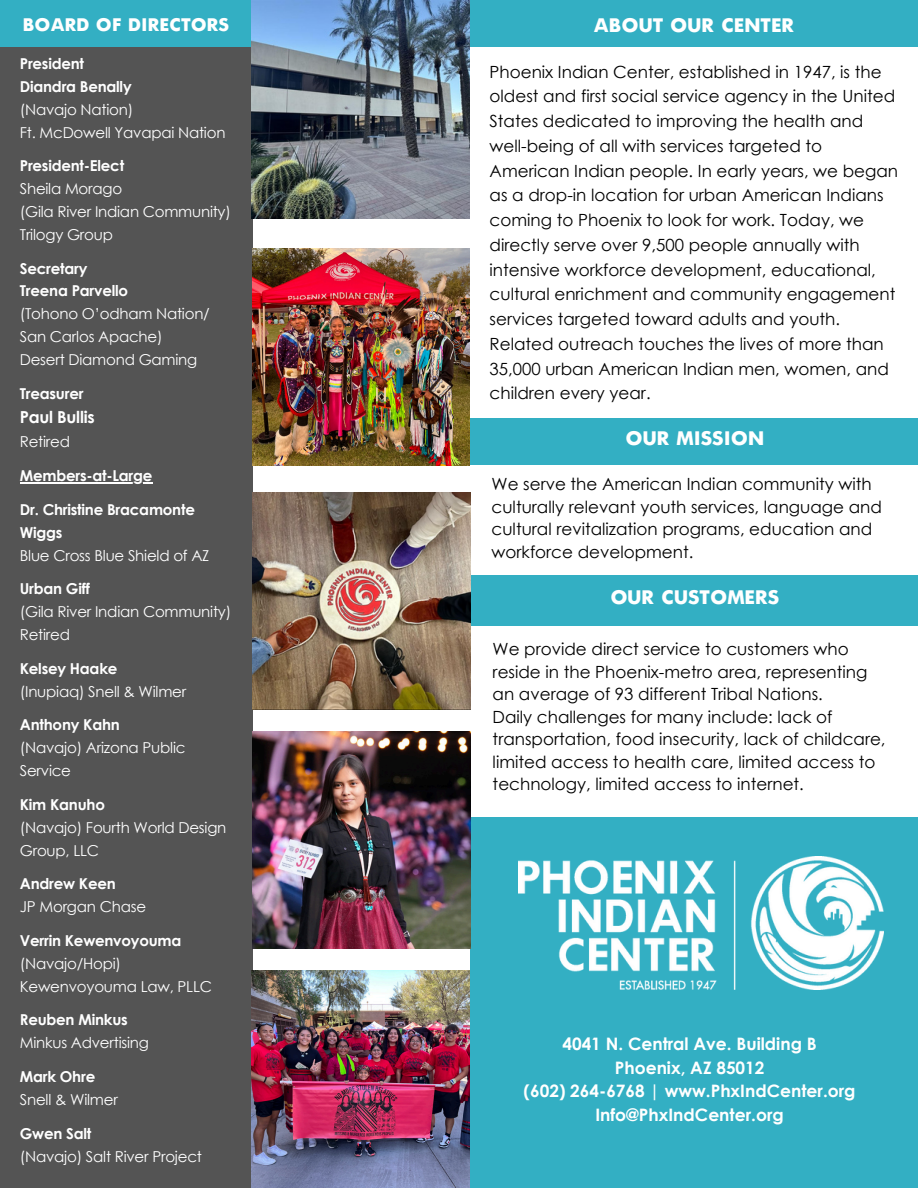
<style>
.page{position:relative;width:918px;height:1188px;background:#fff}
.page>*{position:absolute;margin:0;border:0;box-sizing:border-box;transform-origin:0 0}
.t1{font:800 21px "Tw Cen MT Std";color:#fff}
.t2{font:800 19.5px "Tw Cen MT Std";color:#fff}
.t3{font:700 17.1px/23.4px "Century Gothic";color:#fff;text-align:center}
.t4{font:16.8px/24.8px "Century Gothic";color:#000}
.t5{font:700 16.5px "Century Gothic";letter-spacing:-.015em;color:#fff}
.t6{font:15px/23px "Century Gothic";letter-spacing:-.015em;color:#fff}
.t7{font:700 15px/23px "Century Gothic";letter-spacing:-.015em;color:#fff}
</style>
<div class="page">
<div style="left:470px;top:818px;width:448px;height:370px;background:#33afc3"></div>
<div style="left:465px;top:419px;width:453px;height:46px;background:#33afc3"></div>
<div style="left:469px;top:0;width:449px;height:47px;background:#33afc3"></div>
<div style="left:463px;top:575px;width:455px;height:51px;background:#33afc3"></div>
<div style="left:0;top:0;width:252px;height:47px;background:#33afc3"></div>
<div style="left:0;top:47px;width:253px;height:1141px;background:#545454"></div>
<img style="left:251px;top:0;width:218px;height:218px">
<img style="left:253px;top:731px;width:218px;height:218px">
<img style="left:252px;top:492px;width:218px;height:218px">
<img style="left:253px;top:248px;width:217px;height:217px">
<img style="left:251px;top:970px;width:219px;height:218px">
<img style="left:518px;top:857px;width:366px;height:132px">
<hr style="left:20px;top:482px;width:132px;height:2px;background:#fff">
<p class="t2" style="left:23px;top:18px;width:208px">BOARD OF DIRECTORS</p>
<p class="t7" style="left:20px;top:52px;width:66px">President</p>
<p class="t7" style="left:20px;top:74px;width:113px">Diandra Benally</p>
<h3 class="t6" style="left:20px;top:97px;width:115px">(Navajo Nation)</h3>
<h4 class="t6" style="left:20px;top:120px;width:207px">Ft. McDowell Yavapai Nation</h4>
<p class="t7" style="left:20px;top:154px;width:106px">President-Elect</p>
<p class="t6" style="left:20px;top:177px;width:104px">Sheila Morago</p>
<p class="t6" style="left:20px;top:200px;width:213px">(Gila River Indian Community)</p>
<p class="t6" style="left:20px;top:222px;width:95px">Trilogy Group</p>
<p class="t7" style="left:20px;top:256px;width:69px">Secretary</p>
<p class="t7" style="left:20px;top:279px;width:110px">Treena Parvello</p>
<p class="t6" style="left:20px;top:302px;width:192px">(Tohono O’odham Nation/</p>
<p class="t6" style="left:20px;top:325px;width:144px">San Carlos Apache)</p>
<p class="t6" style="left:20px;top:348px;width:179px">Desert Diamond Gaming</p>
<p class="t7" style="left:20px;top:381px;width:65px">Treasurer</p>
<p class="t5" style="left:20px;top:407px;width:76px">Paul Bullis</p>
<p class="t6" style="left:20px;top:430px;width:52px">Retired</p>
<p class="t7" style="left:20px;top:464px;width:134px">Members-at-Large</p>
<p class="t7" style="left:20px;top:498px;width:177px">Dr. Christine Bracamonte<br>Wiggs</p>
<p class="t6" style="left:20px;top:543px;width:191px">Blue Cross Blue Shield of AZ</p>
<p class="t7" style="left:20px;top:577px;width:72px">Urban Giff</p>
<p class="t6" style="left:20px;top:600px;width:213px">(Gila River Indian Community)</p>
<p class="t6" style="left:20px;top:623px;width:52px">Retired</p>
<p class="t7" style="left:20px;top:657px;width:99px">Kelsey Haake</p>
<p class="t6" style="left:20px;top:679px;width:168px">(Inupiaq) Snell &amp; Wilmer</p>
<p class="t7" style="left:20px;top:713px;width:102px">Anthony Kahn</p>
<p class="t6" style="left:20px;top:736px;width:167px">(Navajo) Arizona Public<br>Service</p>
<p class="t7" style="left:20px;top:793px;width:87px">Kim Kanuho</p>
<p class="t6" style="left:20px;top:815px;width:208px">(Navajo) Fourth World Design<br>Group, LLC</p>
<h3 class="t7" style="left:20px;top:872px;width:98px">Andrew Keen</h3>
<p class="t6" style="left:20px;top:895px;width:128px">JP Morgan Chase</p>
<h1 class="t7" style="left:20px;top:929px;width:163px">Verrin Kewenvoyouma</h1>
<h3 class="t6" style="left:20px;top:952px;width:103px">(Navajo/Hopi)</h3>
<p class="t6" style="left:20px;top:974px;width:194px">Kewenvoyouma Law, PLLC</p>
<h1 class="t7" style="left:20px;top:1008px;width:109px">Reuben Minkus</h1>
<h3 class="t6" style="left:20px;top:1031px;width:131px">Minkus Advertising</h3>
<p class="t7" style="left:20px;top:1065px;width:77px">Mark Ohre</p>
<p class="t6" style="left:20px;top:1088px;width:100px">Snell &amp; Wilmer</p>
<p class="t7" style="left:20px;top:1121px;width:73px">Gwen Salt</p>
<h2 class="t6" style="left:20px;top:1144px;width:184px">(Navajo) Salt River Project</h2>
<p class="t1" style="left:594px;top:18px;width:202px">ABOUT OUR CENTER</p>
<p class="t4" style="left:490px;top:59px;width:410px">Phoenix Indian Center, established in 1947, is the oldest and first social service agency in the United States dedicated to improving the health and well-being of all with services targeted to American Indian people. In early years, we began as a drop-in location for urban American Indians coming to Phoenix to look for work. Today, we directly serve over 9,500 people annually with intensive workforce development, educational, cultural enrichment and community engagement services targeted toward adults and youth.<br>Related outreach touches the lives of more than 35,000 urban American Indian men, women, and children every year.</p>
<p class="t1" style="left:625px;top:432px;width:140px">OUR MISSION</p>
<p class="t4" style="left:492px;top:473px;width:392px;line-height:22.5px">We serve the American Indian community with culturally relevant youth services, language and cultural revitalization programs, education and workforce development.</p>
<p class="t1" style="left:610px;top:591px;width:170px">OUR CUSTOMERS</p>
<p class="t4" style="left:493px;top:637px;width:394px;line-height:22.5px">We provide direct service to customers who reside in the Phoenix-metro area, representing an average of 93 different Tribal Nations.<br>Daily challenges for many include: lack of transportation, food insecurity, lack of childcare, limited access to health care, limited access to technology, limited access to internet.</p>
<h1 class="t3" style="left:524px;top:1032px;width:333px">4041 N. Central Ave. Building B<br>Phoenix, AZ 85012<br>(602) 264-6768 | www.PhxIndCenter.org<br>Info@PhxIndCenter.org</h1>
</div>
